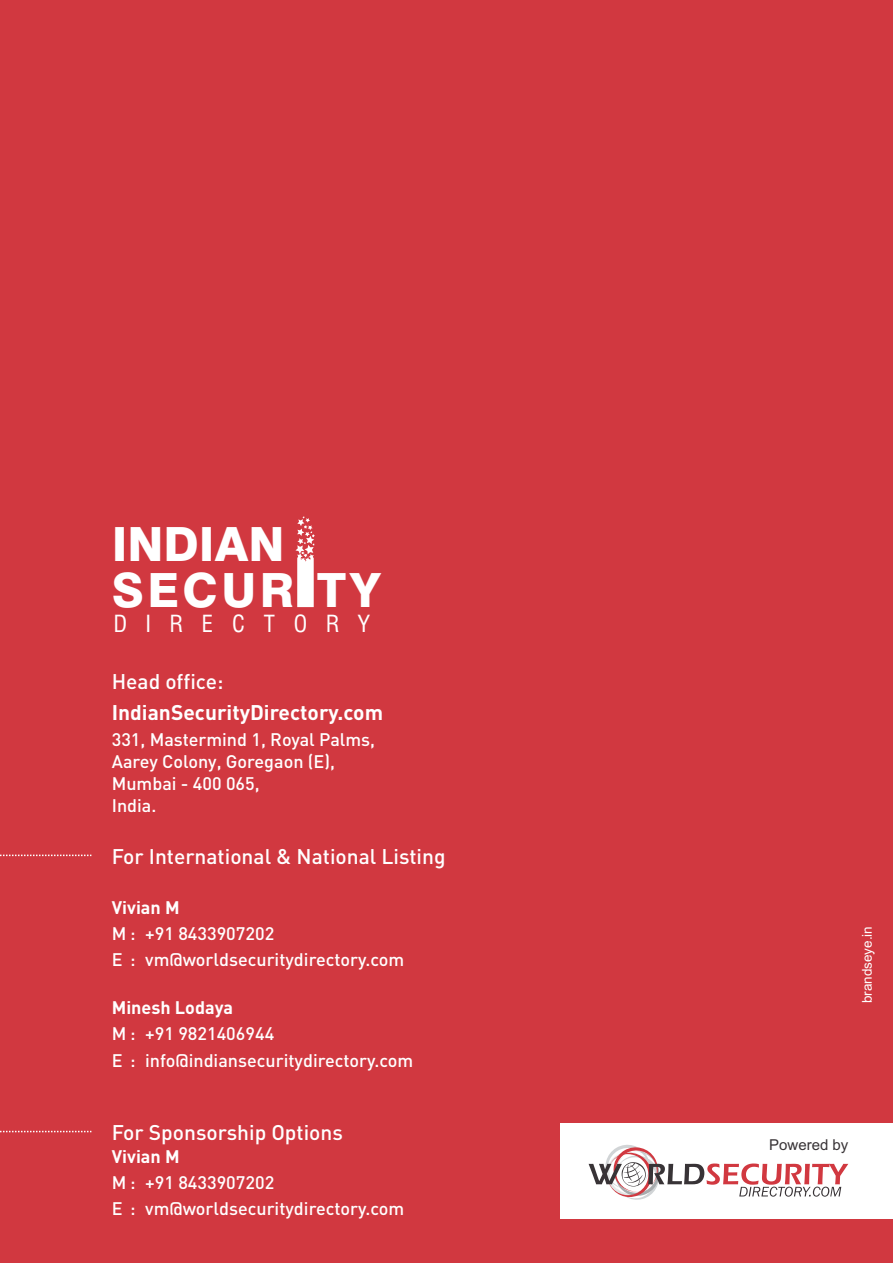
<style>
.page{position:relative;width:893px;height:1263px;background:#d13840}
.page>*{position:absolute;margin:0;border:0;box-sizing:border-box;transform-origin:0 0}
.t1{font:800 47.25px/46.8px "Swiss 721 BT";letter-spacing:.075em;color:#fff}
.t2{font:condensed 22.95px "Swiss 721 BT";letter-spacing:.82em;color:#fff}
.t3{font:500 21px "DIN";color:#fff}
.t4{font:700 21px "DIN";color:#fff}
.t5{font:500 18px/21.8px "DIN";color:#fff}
.t6{font:700 18px "DIN";color:#fff}
.t7{font:15px "Arial";color:#383336}
.t8{font:13.5px "Arial";color:#fff}
</style>
<div class="page">
<div style="left:560px;top:1123px;width:333px;height:95px;background:#fff"></div>
<svg style="left:589px;top:1145px;width:259px;height:55px"></svg>
<svg style="left:295px;top:516px;width:20px;height:91px"></svg>
<svg style="left:0;top:855px;width:91px;height:1px"></svg>
<svg style="left:0;top:1131px;width:91px;height:1px"></svg>
<h1 class="t1" style="left:112px;top:525px;width:271px">INDIAN<br>SECURITY</h1>
<p class="t2" style="left:114px;top:615px;width:257px">DIRECTORY</p>
<p class="t3" style="left:112px;top:674px;width:113px">Head office:</p>
<p class="t4" style="left:112px;top:705px;width:273px">IndianSecurityDirectory.com</p>
<p class="t5" style="left:112px;top:731px;width:265px">331, Mastermind 1, Royal Palms,<br>Aarey Colony, Goregaon (E),<br>Mumbai - 400 065,<br>India.</p>
<p class="t3" style="left:112px;top:849px;width:335px">For International &amp; National Listing</p>
<p class="t6" style="left:112px;top:901px;width:69px">Vivian M</p>
<p class="t5" style="left:112px;top:922px;width:294px;line-height:26.1px">M : +91 8433907202<br>E : vm@worldsecuritydirectory.com</p>
<p class="t6" style="left:112px;top:1001px;width:123px">Minesh Lodaya</p>
<p class="t5" style="left:112px;top:1023px;width:303px;line-height:26.1px">M : +91 9821406944<br>E : info@indiansecuritydirectory.com</p>
<p class="t3" style="left:112px;top:1125px;width:233px">For Sponsorship Options</p>
<p class="t6" style="left:112px;top:1150px;width:69px">Vivian M</p>
<p class="t5" style="left:112px;top:1171px;width:294px;line-height:26.1px">M : +91 8433907202<br>E : vm@worldsecuritydirectory.com</p>
<p class="t8" style="left:862px;top:1003px;width:79px;rotate:-90deg">brandseye.in</p>
<p class="t7" style="left:769px;top:1139px;width:81px">Powered by</p>
</div>
